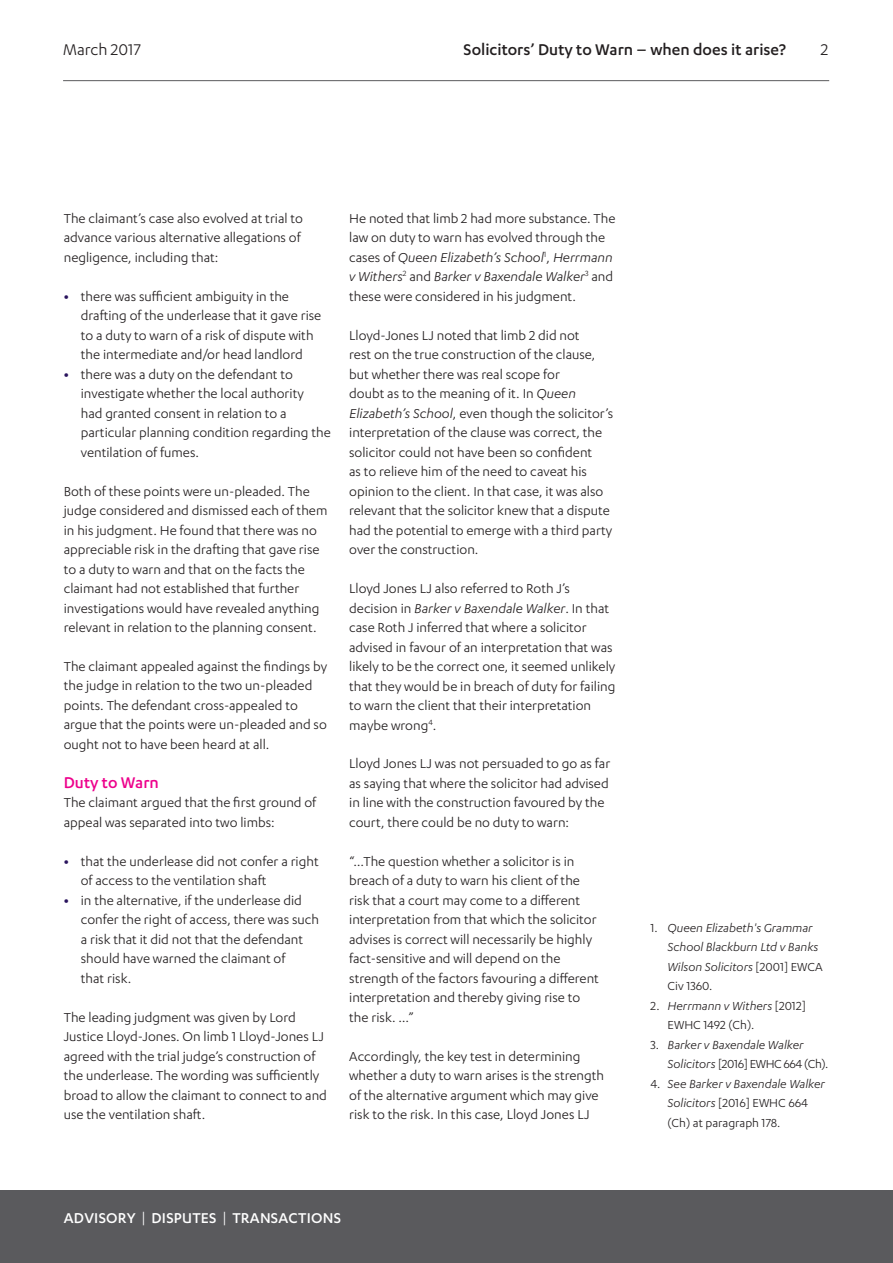
<style>
.page{position:relative;width:893px;height:1263px;background:#fff}
.page>*{position:absolute;margin:0;border:0;box-sizing:border-box;transform-origin:0 0}
.Page_header{font:500 18px "Karbon";color:#231f20}
.Page_header-2{font:18px "Karbon";color:#231f20}
.Heading_2__pink{font:500 18px "Karbon";color:#ed028c}
.t1{font:500 16.5px "Karbon";letter-spacing:.015em;color:#fff}
.Body{font:15px/19.5px "Karbon";color:#231f20}
.t2{font:italic 13.5px/19.5px "Karbon";color:#231f20}
.t3{font:13.5px/19.5px "Karbon";color:#231f20}
.s1{font-weight:700;color:#29135d}
.s2{font-style:italic}
.s3{font-weight:400}
.s4{font-style:normal}
</style>
<div class="page">
<hr style="left:63px;top:80px;width:766px;height:1px;background:#5a5a5d">
<div style="left:0;top:1191px;width:893px;height:72px;background:#5a5a5d"></div>
<p class="Page_header-2" style="left:63px;top:39px;width:79px">March 2017</p>
<p class="Page_header" style="left:464px;top:39px;width:324px">Solicitors’ Duty to Warn – when does it arise?</p>
<p class="Page_header-2" style="left:821px;top:39px;width:9px">2</p>
<p class="Body" style="left:64px;top:208px;width:241px">The claimant’s case also evolved at trial to advance various alternative allegations of negligence, including that:</p>
<p class="Body" style="left:81px;top:286px;width:242px;text-indent:-17px"><span class="s1">•</span> there was sufficient ambiguity in the drafting of the underlease that it gave rise to a duty to warn of a risk of dispute with the intermediate and/or head landlord</p>
<p class="Body" style="left:81px;top:364px;width:251px;text-indent:-17px"><span class="s1">•</span> there was a duty on the defendant to investigate whether the local authority<br>had granted consent in relation to a particular planning condition regarding the ventilation of fumes.</p>
<p class="Body" style="left:64px;top:481px;width:265px">Both of these points were un-pleaded. The judge considered and dismissed each of them in his judgment. He found that there was no appreciable risk in the drafting that gave rise to a duty to warn and that on the facts the claimant had not established that further investigations would have revealed anything relevant in relation to the planning consent.</p>
<p class="Body" style="left:64px;top:656px;width:265px">The claimant appealed against the findings by the judge in relation to the two un-pleaded points. The defendant cross-appealed to argue that the points were un-pleaded and so ought not to have been heard at all.</p>
<p class="Heading_2__pink" style="left:64px;top:772px;width:97px">Duty to Warn</p>
<p class="Body" style="left:64px;top:792px;width:254px">The claimant argued that the first ground of appeal was separated into two limbs:</p>
<p class="Body" style="left:81px;top:851px;width:239px;text-indent:-17px"><span class="s1">•</span> that the underlease did not confer a right of access to the ventilation shaft</p>
<p class="Body" style="left:81px;top:890px;width:240px;text-indent:-17px"><span class="s1">•</span> in the alternative, if the underlease did confer the right of access, there was such a risk that it did not that the defendant should have warned the claimant of<br>that risk.</p>
<p class="Body" style="left:64px;top:1007px;width:265px">The leading judgment was given by Lord Justice Lloyd-Jones. On limb 1 Lloyd-Jones LJ agreed with the trial judge’s construction of the underlease. The wording was sufficiently broad to allow the claimant to connect to and use the ventilation shaft.</p>
<p class="Body" style="left:349px;top:208px;width:268px">He noted that limb 2 had more substance. The law on duty to warn has evolved through the cases of <span class="s2">Queen Elizabeth’s School</span><sup>1</sup>, <span class="s2">Herrmann v Withers</span><sup>2</sup> and <span class="s2">Barker v Baxendale Walker</span><sup>3</sup> and these were considered in his judgment.</p>
<p class="Body" style="left:349px;top:325px;width:266px">Lloyd-Jones LJ noted that limb 2 did not<br>rest on the true construction of the clause, but whether there was real scope for<br>doubt as to the meaning of it. In <span class="s2">Queen Elizabeth’s School</span>, even though the solicitor’s interpretation of the clause was correct, the solicitor could not have been so confident<br>as to relieve him of the need to caveat his opinion to the client. In that case, it was also relevant that the solicitor knew that a dispute had the potential to emerge with a third party over the construction.</p>
<p class="Body" style="left:349px;top:578px;width:268px">Lloyd Jones LJ also referred to Roth J’s decision in <span class="s2">Barker v Baxendale Walker</span>. In that case Roth J inferred that where a solicitor advised in favour of an interpretation that was likely to be the correct one, it seemed unlikely that they would be in breach of duty for failing to warn the client that their interpretation maybe wrong<sup>4</sup>.</p>
<p class="Body" style="left:349px;top:754px;width:263px">Lloyd Jones LJ was not persuaded to go as far as saying that where the solicitor had advised in line with the construction favoured by the court, there could be no duty to warn:</p>
<p class="Body" style="left:349px;top:851px;width:251px">“…The question whether a solicitor is in breach of a duty to warn his client of the risk that a court may come to a different interpretation from that which the solicitor advises is correct will necessarily be highly fact-sensitive and will depend on the strength of the factors favouring a different interpretation and thereby giving rise to the risk. …”</p>
<p class="Body" style="left:349px;top:1046px;width:256px">Accordingly, the key test in determining whether a duty to warn arises is the strength of the alternative argument which may give risk to the risk. In this case, Lloyd Jones LJ</p>
<p class="t1" style="left:64px;top:1208px;width:279px">ADVISORY <span class="s3">|</span> DISPUTES <span class="s3">|</span> TRANSACTIONS</p>
<p class="t2" style="left:668px;top:918px;width:157px;text-indent:-17px"><span class="s4">1.</span> Queen Elizabeth's Grammar<br>School Blackburn Ltd v Banks<br>Wilson Solicitors <span class="s4">[2001] EWCA<br>Civ 1360.</span></p>
<p class="t3" style="left:668px;top:996px;width:140px;text-indent:-17px">2. <span class="s2">Herrmann v Withers</span> [2012]<br>EWHC 1492 (Ch).</p>
<p class="t2" style="left:668px;top:1035px;width:162px;text-indent:-17px"><span class="s4">3.</span> Barker v Baxendale Walker<br>Solicitors <span class="s4">[2016] EWHC 664 (Ch).</span></p>
<p class="t2" style="left:668px;top:1074px;width:159px;text-indent:-17px"><span class="s4">4.</span> See Barker v Baxendale Walker<br>Solicitors <span class="s4">[2016] EWHC 664 (Ch) at paragraph 178.</span></p>
</div>
